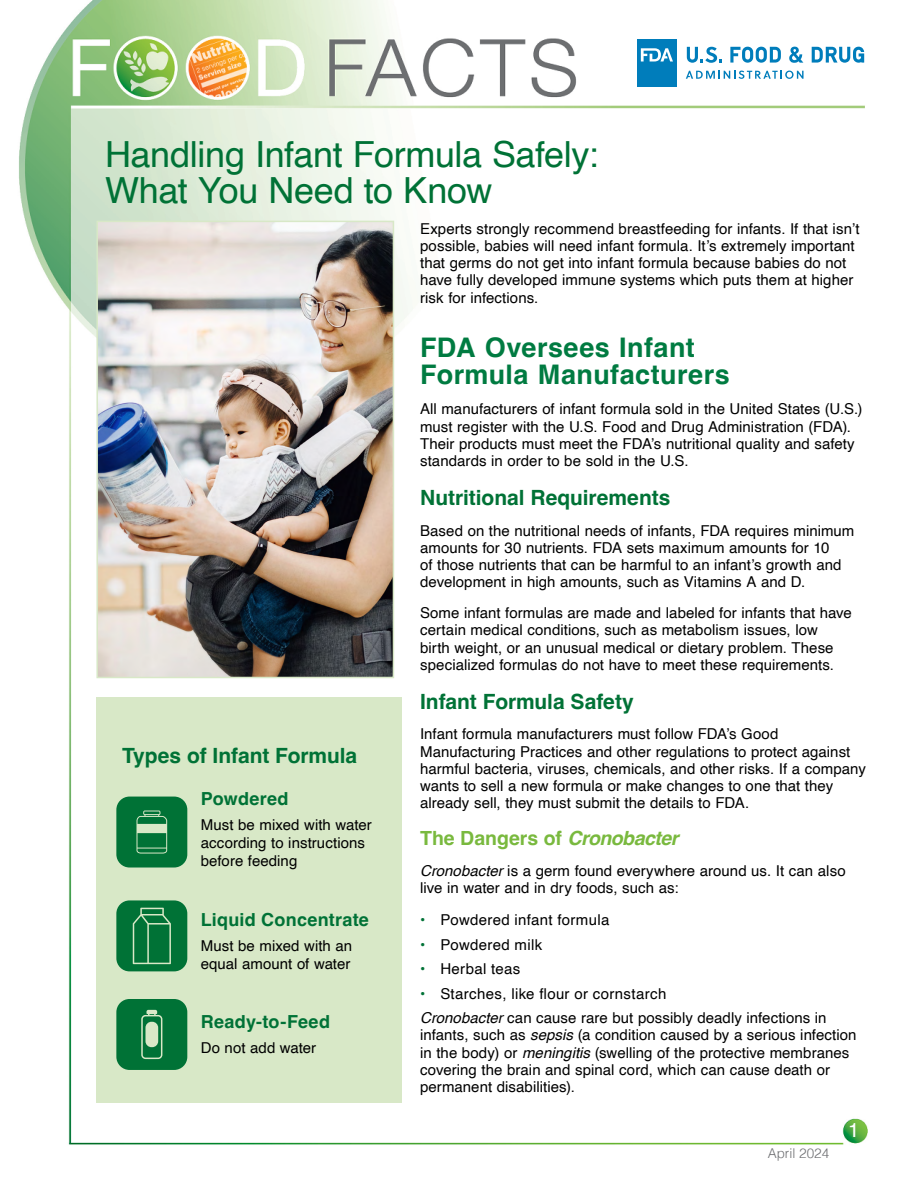
<style>
.page{position:relative;width:918px;height:1188px;background:#fff}
.page>*{position:absolute;margin:0;border:0;box-sizing:border-box;transform-origin:0 0}
.t1{font:36px/36px "Helvetica";letter-spacing:-.01em;color:#007236}
.t2{font:700 27px/27px "Helvetica";letter-spacing:.015em;color:#007b41}
.t3{font:700 21px "Helvetica";letter-spacing:-.005em;color:#007236}
.t4{font:20.25px "Helvetica";color:#fff}
.t5{font:700 19.5px "Helvetica";color:#79b93e}
.t6{font:700 18px "Helvetica";letter-spacing:.015em;color:#007236}
.Body_Text{font:15px/17.2px "Helvetica";letter-spacing:.005em;color:#000}
.Body_Text_in_box{font:15px/18px "Helvetica";letter-spacing:.005em;color:#000}
.Body_Text-2{font:15px "Helvetica";letter-spacing:.025em;color:#000}
.t7{font:300 13.5px "Helvetica";color:#6d6e71}
.s1{font-style:italic}
.s2{font-weight:700;color:#007236}
</style>
<div class="page">
<img style="left:19px;top:0;width:849px;height:1145px">
<svg style="left:686px;top:71px;width:118px;height:8px"></svg>
<svg style="left:730px;top:47px;width:51px;height:16px"></svg>
<svg style="left:789px;top:47px;width:14px;height:16px"></svg>
<svg style="left:812px;top:47px;width:52px;height:16px"></svg>
<svg style="left:687px;top:47px;width:35px;height:16px"></svg>
<div style="left:637px;top:39px;width:39px;height:48px;background:#007dbb"></div>
<svg style="left:641px;top:48px;width:32px;height:14px"></svg>
<img style="left:99px;top:224px;width:292px;height:451px">
<div style="left:96px;top:221px;width:298px;height:457px;border:2px solid #d8e8c7"></div>
<div style="left:96px;top:698px;width:306px;height:405px;background:#d8e8c7"></div>
<div style="left:116px;top:797px;width:71px;height:71px;background:#007236;border-radius:13px"></div>
<svg style="left:137px;top:811px;width:30px;height:43px"></svg>
<div style="left:116px;top:900px;width:71px;height:71px;background:#007236;border-radius:13px"></div>
<svg style="left:133px;top:908px;width:38px;height:56px"></svg>
<div style="left:116px;top:999px;width:71px;height:71px;background:#007236;border-radius:13px"></div>
<svg style="left:141px;top:1010px;width:21px;height:49px"></svg>
<div style="left:145px;top:1022px;width:13px;height:25px;background:#d9e8c7;border-radius:6px"></div>
<h1 class="t1" style="left:105px;top:138px;width:495px">Handling Infant Formula Safely:<br>What You Need to Know</h1>
<h3 class="t3" style="left:122px;top:743px;width:237px">Types of Infant Formula</h3>
<h4 class="t6" style="left:201px;top:788px;width:89px">Powdered</h4>
<p class="Body_Text_in_box" style="left:201px;top:816px;width:173px">Must be mixed with water according to instructions before feeding</p>
<h4 class="t6" style="left:201px;top:909px;width:170px">Liquid Concentrate</h4>
<p class="Body_Text_in_box" style="left:201px;top:937px;width:153px">Must be mixed with an equal amount of water</p>
<h4 class="t6" style="left:201px;top:1011px;width:131px">Ready-to-Feed</h4>
<p class="Body_Text_in_box" style="left:201px;top:1039px;width:117px">Do not add water</p>
<p class="Body_Text" style="left:420px;top:220px;width:441px">Experts strongly recommend breastfeeding for infants. If that isn’t possible, babies will need infant formula. It’s extremely important that germs do not get into infant formula because babies do not have fully developed immune systems which puts them at higher risk for infections.</p>
<h2 class="t2" style="left:420px;top:337px;width:311px">FDA Oversees Infant<br>Formula Manufacturers</h2>
<p class="Body_Text" style="left:420px;top:401px;width:444px">All manufacturers of infant formula sold in the United States (U.S.) must register with the U.S. Food and Drug Administration (FDA).<br>Their products must meet the FDA’s nutritional quality and safety standards in order to be sold in the U.S.</p>
<h3 class="t3" style="left:420px;top:485px;width:252px">Nutritional Requirements</h3>
<p class="Body_Text" style="left:420px;top:522px;width:436px">Based on the nutritional needs of infants, FDA requires minimum amounts for 30 nutrients. FDA sets maximum amounts for 10<br>of those nutrients that can be harmful to an infant’s growth and development in high amounts, such as Vitamins A and D.</p>
<p class="Body_Text" style="left:420px;top:605px;width:433px">Some infant formulas are made and labeled for infants that have certain medical conditions, such as metabolism issues, low<br>birth weight, or an unusual medical or dietary problem. These specialized formulas do not have to meet these requirements.</p>
<h3 class="t3" style="left:420px;top:688px;width:215px">Infant Formula Safety</h3>
<p class="Body_Text" style="left:420px;top:726px;width:447px">Infant formula manufacturers must follow FDA’s Good Manufacturing Practices and other regulations to protect against harmful bacteria, viruses, chemicals, and other risks. If a company wants to sell a new formula or make changes to one that they already sell, they must submit the details to FDA.</p>
<h4 class="t5" style="left:420px;top:827px;width:260px">The Dangers of <span class="s1">Cronobacter</span></h4>
<p class="Body_Text" style="left:420px;top:863px;width:427px"><span class="s1">Cronobacter</span> is a germ found everywhere around us. It can also live in water and in dry foods, such as:</p>
<p class="Body_Text" style="left:420px;top:911px;width:191px"><span class="s2">•</span> Powdered infant formula</p>
<p class="Body_Text" style="left:420px;top:936px;width:124px"><span class="s2">•</span> Powdered milk</p>
<p class="Body_Text-2" style="left:420px;top:957px;width:102px"><span class="s2">•</span> Herbal teas</p>
<p class="Body_Text-2" style="left:420px;top:982px;width:248px"><span class="s2">•</span> Starches, like flour or cornstarch</p>
<p class="Body_Text" style="left:420px;top:1010px;width:438px"><span class="s1">Cronobacter</span> can cause rare but possibly deadly infections in infants, such as <span class="s1">sepsis</span> (a condition caused by a serious infection in the body) or <span class="s1">meningitis</span> (swelling of the protective membranes covering the brain and spinal cord, which can cause death or permanent disabilities).</p>
<p class="t7" style="left:768px;top:1141px;width:63px">April 2024</p>
<h3 class="t4" style="left:848px;top:1115px;width:13px">1</h3>
</div>
